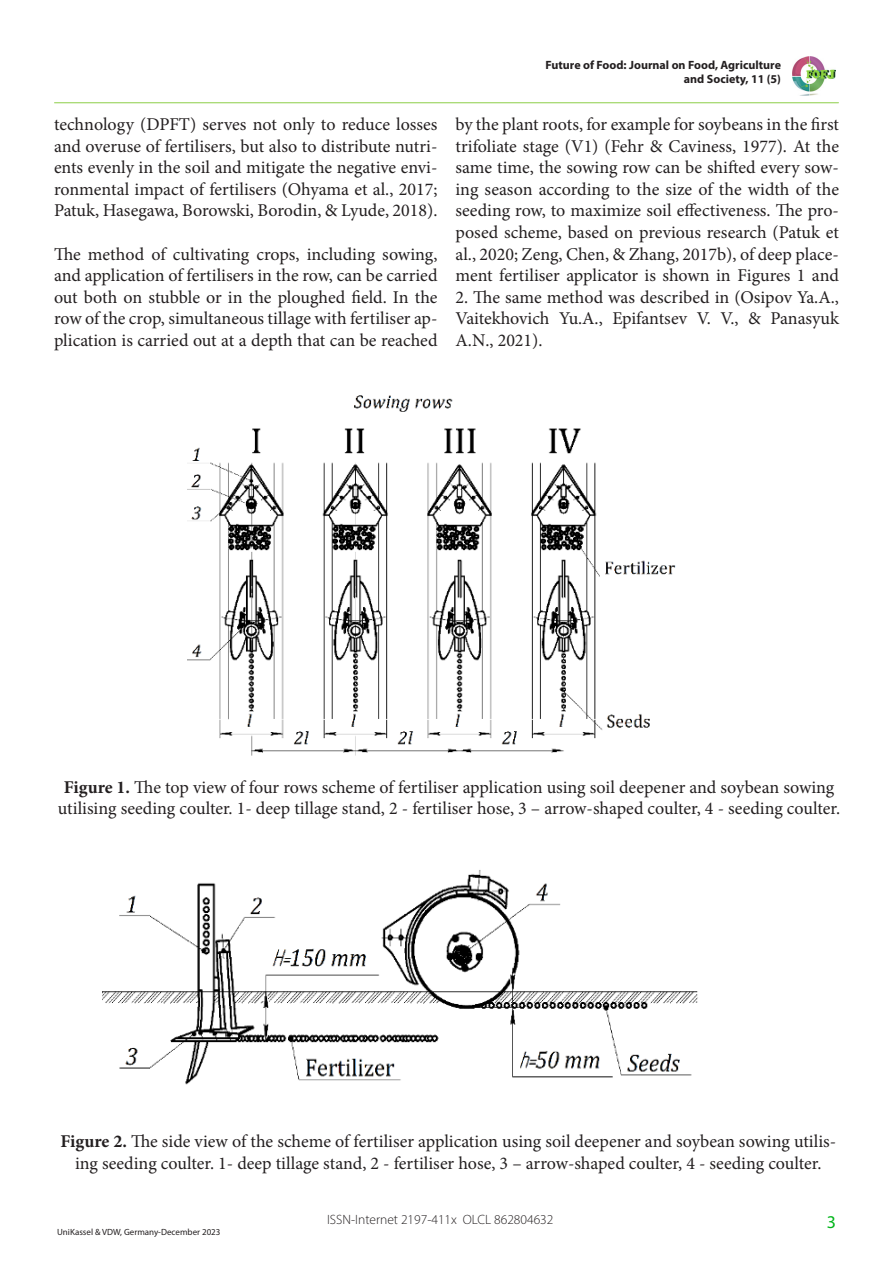
<style>
.page{position:relative;width:893px;height:1263px;background:#fff}
.page>*{position:absolute;margin:0;border:0;box-sizing:border-box;transform-origin:0 0}
.t1{font:18px/21.6px "Minion Pro";color:#231f20;text-align:justify}
.t2{font:18px "Myriad Pro";color:#00b51a}
.t3{font:300 13.5px "Myriad Pro";color:#231f20}
.t4{font:700 12px/14.4px "Myriad Pro";color:#231f20;text-align:right}
.t5{font:9px "Myriad Pro";color:#231f20}
.s1{font-weight:700}
</style>
<div class="page">
<hr style="left:55px;top:102px;width:783px;height:1px;background:#92d050">
<img style="left:792px;top:56px;width:44px;height:39px">
<img style="left:188px;top:395px;width:488px;height:361px">
<img style="left:102px;top:870px;width:596px;height:215px">
<p class="t1" style="left:54px;top:114px;width:385px">technology (DPFT) serves not only to reduce losses and overuse of fertilisers, but also to distribute nutri&shy;ents evenly in the soil and mitigate the negative envi&shy;ronmental impact of fertilisers (Ohyama et al., 2017; Patuk, Hasegawa, Borowski, Borodin, &amp; Lyude, 2018).</p>
<p class="t1" style="left:54px;top:243px;width:385px">The method of cultivating crops, including sowing, and application of fertilisers in the row, can be carried out both on stubble or in the ploughed field. In the row of the crop, simultaneous tillage with fertiliser ap&shy;plication is carried out at a depth that can be reached</p>
<p class="t4" style="left:545px;top:57px;width:237px">Future of Food: Journal on Food, Agriculture and Society, 11 (5)</p>
<p class="t1" style="left:455px;top:114px;width:385px">by the plant roots, for example for soybeans in the first trifoliate stage (V1) (Fehr &amp; Caviness, 1977). At the same time, the sowing row can be shifted every sow&shy;ing season according to the size of the width of the seeding row, to maximize soil effectiveness. The pro&shy;posed scheme, based on previous research (Patuk et al., 2020; Zeng, Chen, &amp; Zhang, 2017b), of deep place&shy;ment fertiliser applicator is shown in Figures 1 and</p>
<p class="t1" style="left:455px;top:286px;width:385px">2. The same method was described in (Osipov Ya.A., Vaitekhovich Yu.A., Epifantsev V. V., &amp; Panasyuk A.N., 2021).</p>
<p class="t1" style="left:58px;top:776px;width:784px;text-align:center"><span class="s1">Figure 1.</span> The top view of four rows scheme of fertiliser application using soil deepener and soybean sowing utilising seeding coulter. 1- deep tillage stand, 2 - fertiliser hose, 3 – arrow-shaped coulter, 4 - seeding coulter.</p>
<p class="t1" style="left:60px;top:1131px;width:777px;text-align:center"><span class="s1">Figure 2.</span> The side view of the scheme of fertiliser application using soil deepener and soybean sowing utilis&shy;ing seeding coulter. 1- deep tillage stand, 2 - fertiliser hose, 3 – arrow-shaped coulter, 4 - seeding coulter.</p>
<p class="t5" style="left:57px;top:1226px;width:165px">UniKassel &amp; VDW, Germany-December 2023</p>
<p class="t3" style="left:327px;top:1211px;width:228px">ISSN-Internet 2197-411x OLCL 862804632</p>
<p class="t2" style="left:827px;top:1211px;width:11px">3</p>
</div>
